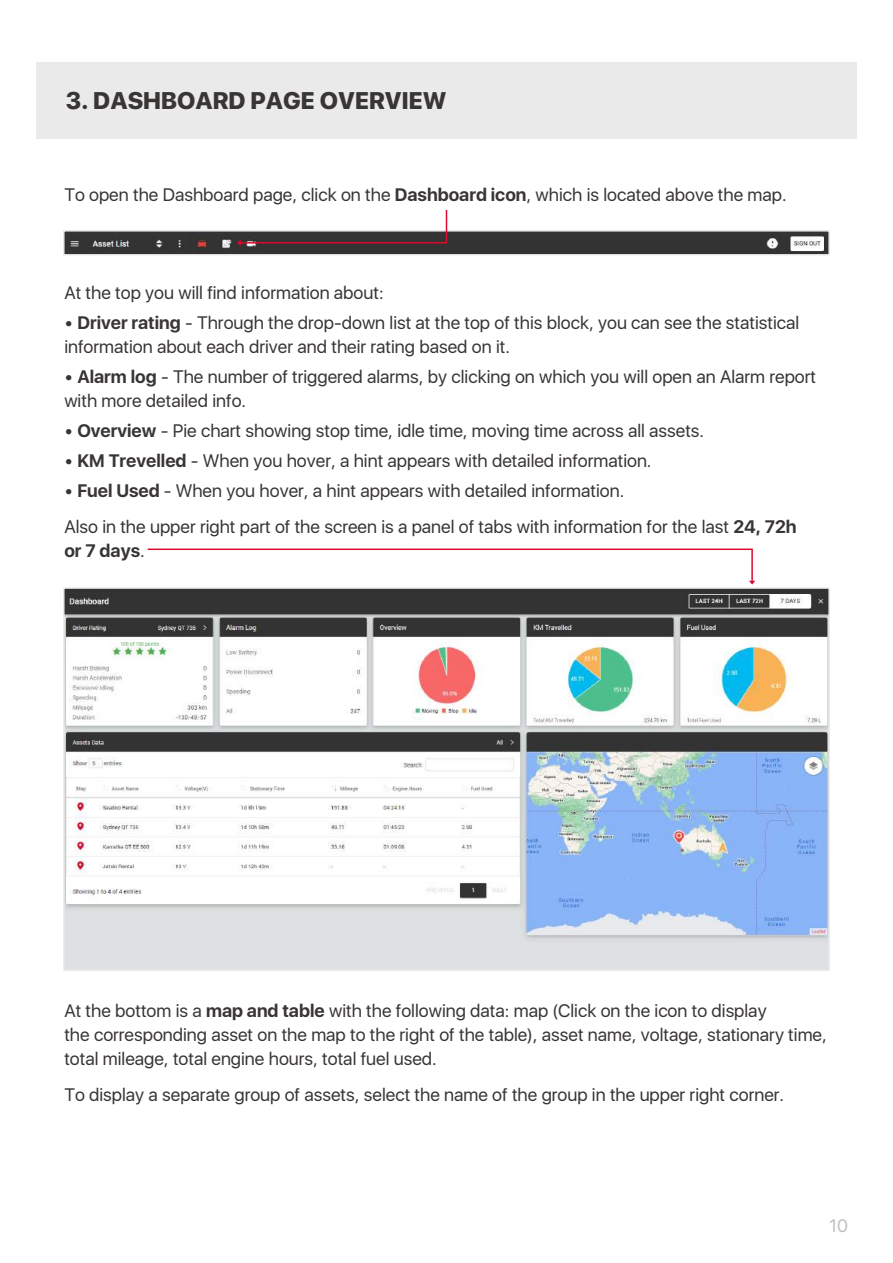
<style>
.page{position:relative;width:893px;height:1263px;background:#fff}
.page>*{position:absolute;margin:0;border:0;box-sizing:border-box;transform-origin:0 0}
.t1{font:800 24px "SFUI Display";color:#393535}
.t2{font:18px/24px "SFUI Display";color:#393535}
.t3{font:700 18px "SFUI Display";color:#393535}
.t4{font:18px "SFUI Display";color:#c0bfc1}
.s1{font-weight:700}
.s2{font-weight:400}
</style>
<div class="page">
<img style="left:66px;top:233px;width:761px;height:20px">
<div style="left:63px;top:230px;width:767px;height:26px;border:2px solid #ededed"></div>
<div style="left:36px;top:62px;width:821px;height:77px;background:#ebeaea"></div>
<svg style="left:237px;top:209px;width:211px;height:37px"></svg>
<img style="left:66px;top:590px;width:761px;height:378px">
<div style="left:63px;top:587px;width:767px;height:384px;border:2px solid #ededed"></div>
<svg style="left:147px;top:548px;width:608px;height:37px"></svg>
<h1 class="t1" style="left:66px;top:87px;width:382px">3. DASHBOARD PAGE OVERVIEW</h1>
<p class="t2" style="left:64px;top:183px;width:724px">To open the Dashboard page, click on the <span class="s1">Dashboard icon</span>, which is located above the map.</p>
<p class="t2" style="left:64px;top:282px;width:321px">At the top you will find information about:</p>
<p class="t2" style="left:64px;top:312px;width:736px">• <span class="s1">Driver rating</span> - Through the drop-down list at the top of this block, you can see the statistical information about each driver and their rating based on it.</p>
<p class="t2" style="left:64px;top:366px;width:753px">• <span class="s1">Alarm log</span> - The number of triggered alarms, by clicking on which you will open an Alarm report with more detailed info.</p>
<p class="t2" style="left:64px;top:420px;width:641px">• <span class="s1">Overview</span> - Pie chart showing stop time, idle time, moving time across all assets.</p>
<p class="t2" style="left:64px;top:450px;width:589px">• <span class="s1">KM Trevelled</span> - When you hover, a hint appears with detailed information.</p>
<p class="t2" style="left:64px;top:474px;width:734px;line-height:36px">• <span class="s1">Fuel Used</span> - When you hover, a hint appears with detailed information.<br>Also in the upper right part of the screen is a panel of tabs with information for the last <span class="s1">24, 72h</span></p>
<p class="t3" style="left:64px;top:540px;width:82px">or 7 days<span class="s2">.</span></p>
<p class="t2" style="left:64px;top:1000px;width:764px">At the bottom is a <span class="s1">map and table</span> with the following data: map (Click on the icon to display<br>the corresponding asset on the map to the right of the table), asset name, voltage, stationary time, total mileage, total engine hours, total fuel used.</p>
<p class="t2" style="left:64px;top:1084px;width:721px">To display a separate group of assets, select the name of the group in the upper right corner.</p>
<p class="t4" style="left:829px;top:1214px;width:20px">10</p>
</div>
